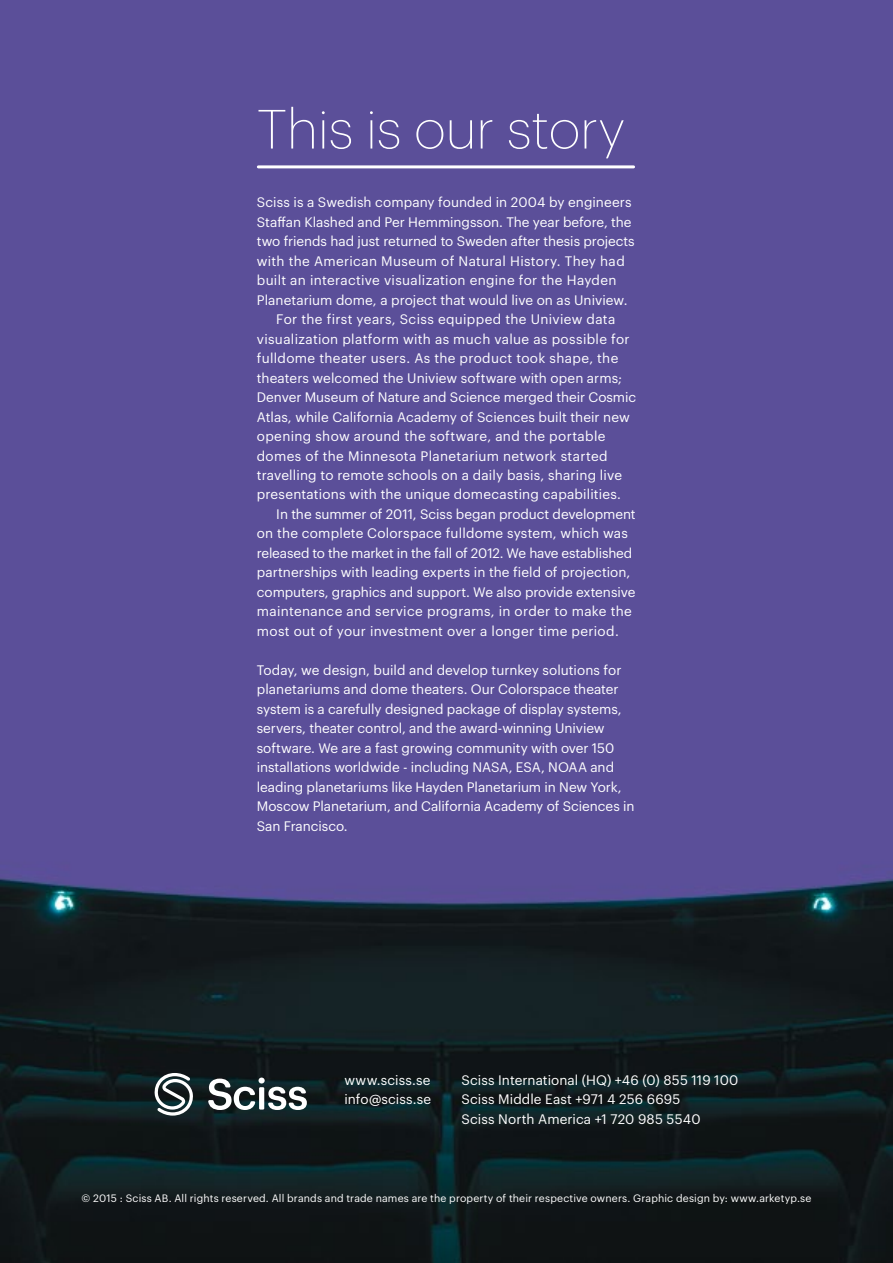
<style>
.page{position:relative;width:893px;height:1263px;background:#fff}
.page>*{position:absolute;margin:0;border:0;box-sizing:border-box;transform-origin:0 0}
.t1{font:200 54px "Graphik";color:#fff}
.t2{font:13.5px/19.5px "Graphik";letter-spacing:.005em;color:#fff}
.t3{font:13.5px "Graphik";letter-spacing:.025em;color:#fff}
.t4{font:13.5px "Graphik";letter-spacing:-.015em;color:#fff}
.t5{font:10.5px "Graphik";letter-spacing:.015em;color:#fff}
</style>
<div class="page">
<img style="left:0;top:0;width:893px;height:1263px">
<hr style="left:258px;top:165px;width:376px;height:3px;background:#fff">
<svg style="left:208px;top:1077px;width:99px;height:33px"></svg>
<svg style="left:155px;top:1073px;width:38px;height:42px"></svg>
<h1 class="t1" style="left:257px;top:90px;width:370px">This is our story</h1>
<p class="t2" style="left:257px;top:191px;width:376px">Sciss is a Swedish company founded in 2004 by engineers</p>
<p class="t2" style="left:257px;top:211px;width:376px">Staffan Klashed and Per Hemmingsson. The year before, the</p>
<p class="t2" style="left:257px;top:230px;width:379px">two friends had just returned to Sweden after thesis projects</p>
<p class="t3" style="left:257px;top:250px;width:369px">with the American Museum of Natural History. They had</p>
<p class="t3" style="left:257px;top:270px;width:361px">built an interactive visualization engine for the Hayden</p>
<p class="t2" style="left:257px;top:289px;width:372px">Planetarium dome, a project that would live on as Uniview.</p>
<p class="t3" style="left:276px;top:309px;width:341px">For the first years, Sciss equipped the Uniview data</p>
<p class="t3" style="left:257px;top:328px;width:374px">visualization platform with as much value as possible for</p>
<p class="t3" style="left:257px;top:348px;width:363px">fulldome theater users. As the product took shape, the</p>
<p class="t2" style="left:257px;top:367px;width:367px">theaters welcomed the Uniview software with open arms;</p>
<p class="t2" style="left:257px;top:386px;width:381px">Denver Museum of Nature and Science merged their Cosmic</p>
<p class="t2" style="left:257px;top:406px;width:374px">Atlas, while California Academy of Sciences built their new</p>
<p class="t3" style="left:257px;top:426px;width:350px">opening show around the software, and the portable</p>
<p class="t3" style="left:257px;top:445px;width:352px">domes of the Minnesota Planetarium network started</p>
<p class="t2" style="left:257px;top:464px;width:367px">travelling to remote schools on a daily basis, sharing live</p>
<p class="t2" style="left:257px;top:484px;width:366px">presentations with the unique domecasting capabilities.</p>
<p class="t2" style="left:276px;top:503px;width:361px">In the summer of 2011, Sciss began product development</p>
<p class="t2" style="left:257px;top:523px;width:373px">on the complete Colorspace fulldome system, which was</p>
<p class="t4" style="left:257px;top:543px;width:377px">released to the market in the fall of 2012. We have established</p>
<p class="t2" style="left:257px;top:562px;width:375px">partnerships with leading experts in the field of projection,</p>
<p class="t2" style="left:257px;top:581px;width:380px">computers, graphics and support. We also provide extensive</p>
<p class="t3" style="left:257px;top:601px;width:376px">maintenance and service programs, in order to make the</p>
<p class="t3" style="left:257px;top:621px;width:363px">most out of your investment over a longer time period.</p>
<p class="t2" style="left:257px;top:659px;width:379px">Today, we design, build and develop turnkey solutions for planetariums and dome theaters. Our Colorspace theater system is a carefully designed package of display systems, servers, theater control, and the award-winning Uniview software. We are a fast growing community with over 150 installations worldwide - including NASA, ESA, NOAA and leading planetariums like Hayden Planetarium in New York, Moscow Planetarium, and California Academy of Sciences in San Francisco.</p>
<p class="t2" style="left:344px;top:1069px;width:87px">www.sciss.se</p>
<p class="t2" style="left:461px;top:1069px;width:278px">Sciss International (HQ) +46 (0) 855 119 100</p>
<p class="t2" style="left:344px;top:1088px;width:88px">info@sciss.se</p>
<p class="t2" style="left:461px;top:1088px;width:241px">Sciss Middle East +971 4 256 6695<br>Sciss North America +1 720 985 5540</p>
<p class="t5" style="left:82px;top:1190px;width:731px">© 2015 : Sciss AB. All rights reserved. All brands and trade names are the property of their respective owners. Graphic design by: www.arketyp.se</p>
</div>
